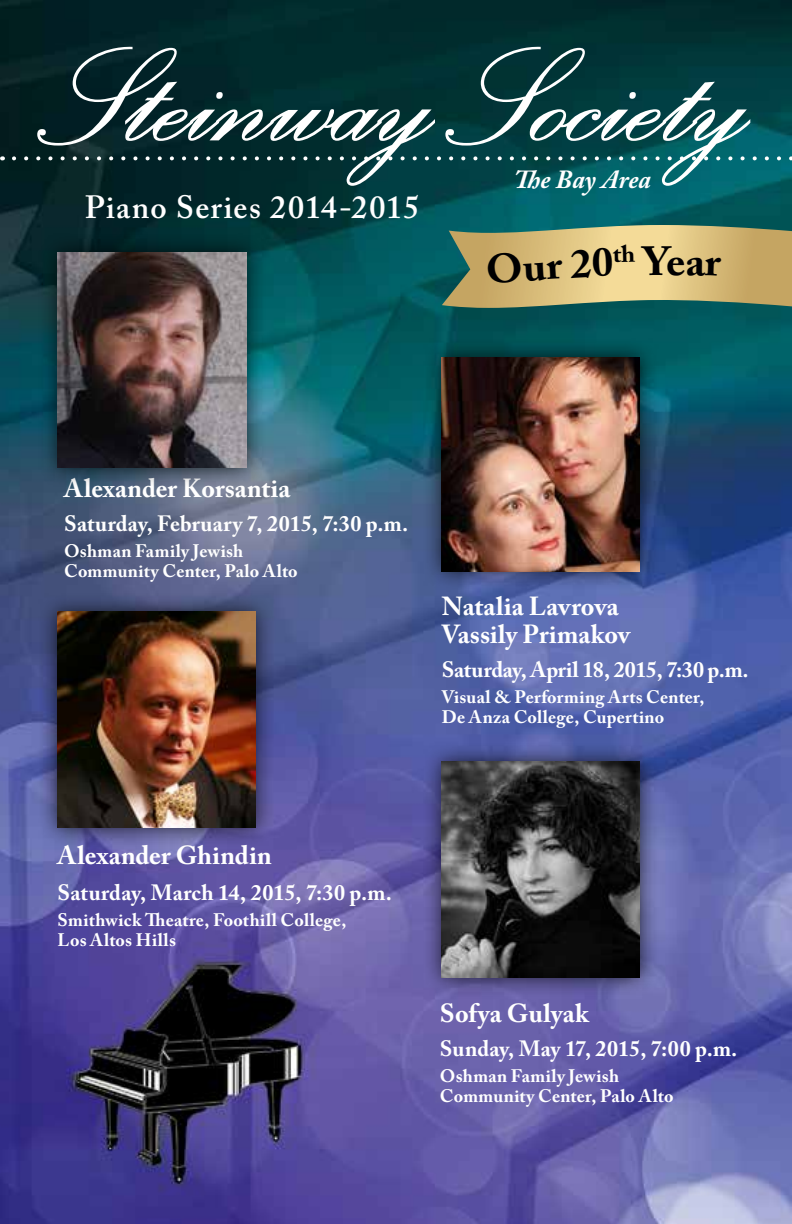
<style>
.page{position:relative;width:792px;height:1224px;background:#fff}
.page>*{position:absolute;margin:0;border:0;box-sizing:border-box;transform-origin:0 0}
.t1{font:600 172px "Palace Script MT Std";letter-spacing:-.005em;color:#fff}
.t2{font:700 40.4px "Adobe Caslon Pro";color:#000;scale:1.05 1}
.t3{font:600 32px "Adobe Caslon Pro";letter-spacing:.045em;color:#fff}
.t4{font:700 26px/28px "Adobe Caslon Pro";letter-spacing:.005em;color:#fff}
.t5{font:italic 700 26px "Adobe Caslon Pro";letter-spacing:-.005em;color:#fff}
.t6{font:700 22px "Adobe Caslon Pro";letter-spacing:.005em;color:#fff}
.t7{font:700 18px/20px "Adobe Caslon Pro";letter-spacing:.015em;color:#fff}
</style>
<div class="page">
<img style="left:0;top:0;width:792px;height:1224px">
<svg style="left:14px;top:156px;width:778px;height:4px"></svg>
<div style="left:37px;top:232px;width:230px;height:257px;background:#000;opacity:.75"></div>
<img style="left:58px;top:252px;width:189px;height:216px">
<div style="left:37px;top:591px;width:239px;height:257px;background:#000;opacity:.75"></div>
<img style="left:58px;top:612px;width:198px;height:216px">
<div style="left:421px;top:742px;width:240px;height:257px;background:#000;opacity:.75"></div>
<img style="left:442px;top:762px;width:198px;height:216px">
<div style="left:421px;top:337px;width:240px;height:254px;background:#000;opacity:.75"></div>
<img style="left:442px;top:358px;width:198px;height:213px">
<svg style="left:442px;top:225px;width:350px;height:83px;background:#bbb077"></svg>
<h1 class="t1" style="left:34px;top:11px;width:718px">SteinwaySociety</h1>
<h3 class="t5" style="left:514px;top:164px;width:138px">The Bay Area</h3>
<h3 class="t3" style="left:85px;top:188px;width:336px">Piano Series 2014-2015</h3>
<h2 class="t2" style="left:644px;top:237px;width:26px">Y</h2>
<h3 class="t4" style="left:64px;top:474px;width:228px">Alexander Korsantia</h3>
<p class="t6" style="left:64px;top:511px;width:346px">Saturday, February 7, 2015, 7:30 p.m.</p>
<p class="t7" style="left:64px;top:541px;width:235px">Oshman Family Jewish<br>Community Center, Palo Alto</p>
<h3 class="t4" style="left:442px;top:592px;width:190px">Natalia Lavrova<br>Vassily Primakov</h3>
<p class="t6" style="left:442px;top:657px;width:308px">Saturday, April 18, 2015, 7:30 p.m.</p>
<p class="t7" style="left:442px;top:687px;width:264px">Visual &amp; Performing Arts Center,<br>De Anza College, Cupertino</p>
<h3 class="t4" style="left:58px;top:841px;width:216px">Alexander Ghindin</h3>
<p class="t6" style="left:58px;top:879px;width:336px">Saturday, March 14, 2015, 7:30 p.m.</p>
<p class="t7" style="left:58px;top:909px;width:290px">Smithwick Theatre, Foothill College,<br>Los Altos Hills</p>
<h3 class="t4" style="left:440px;top:999px;width:150px">Sofya Gulyak</h3>
<p class="t6" style="left:440px;top:1036px;width:299px">Sunday, May 17, 2015, 7:00 p.m.</p>
<p class="t7" style="left:440px;top:1066px;width:235px">Oshman Family Jewish<br>Community Center, Palo Alto</p>
</div>
